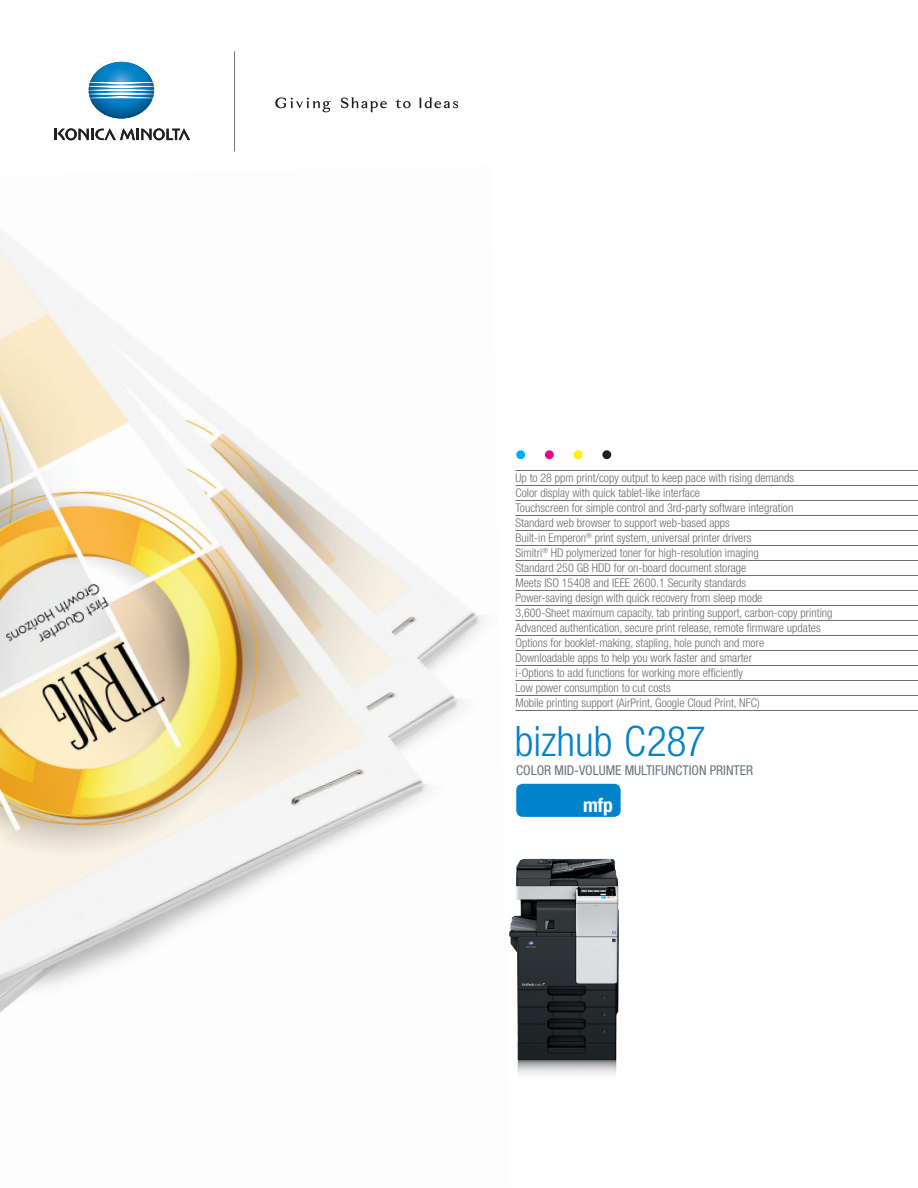
<style>
.page{position:relative;width:918px;height:1188px;background:#fff}
.page>*{position:absolute;margin:0;border:0;box-sizing:border-box;transform-origin:0 0}
.sell_sheet_back_head{font:300 condensed 42px "Helvetica Neue LT Std";letter-spacing:.005em;color:#0083ca}
.sell_sheet_back_head-2{font:700 condensed 19.5px "Helvetica Neue LT Std";color:#fff}
.Product_Description{font:condensed 13.5px "Helvetica Neue LT Std";color:#6a747b}
.SPEC_BULLETS{font:300 condensed 12px "Helvetica Neue LT Std";color:#6c6d70}
</style>
<div class="page">
<img style="left:0;top:229px;width:487px;height:784px">
<img style="left:89px;top:62px;width:65px;height:57px">
<svg style="left:54px;top:128px;width:136px;height:12px"></svg>
<svg style="left:341px;top:97px;width:46px;height:15px"></svg>
<svg style="left:420px;top:97px;width:38px;height:11px"></svg>
<svg style="left:275px;top:97px;width:56px;height:15px"></svg>
<svg style="left:396px;top:99px;width:15px;height:9px"></svg>
<hr style="left:234px;top:51px;width:1px;height:100px;background:#6a747b">
<div style="left:516px;top:784px;width:105px;height:33px;background:#0083ca;border-radius:7px"></div>
<img style="left:509px;top:859px;width:110px;height:216px">
<svg style="left:516px;top:450px;width:9px;height:9px"></svg>
<svg style="left:545px;top:450px;width:9px;height:9px"></svg>
<svg style="left:574px;top:450px;width:9px;height:9px"></svg>
<svg style="left:602px;top:450px;width:9px;height:9px"></svg>
<hr style="left:516px;top:470px;width:402px;height:1px;background:#6c6d70">
<hr style="left:516px;top:485px;width:402px;height:1px;background:#6c6d70">
<hr style="left:516px;top:500px;width:402px;height:1px;background:#6c6d70">
<hr style="left:516px;top:515px;width:402px;height:1px;background:#6c6d70">
<hr style="left:516px;top:530px;width:402px;height:1px;background:#6c6d70">
<hr style="left:516px;top:545px;width:402px;height:1px;background:#6c6d70">
<hr style="left:516px;top:560px;width:402px;height:1px;background:#6c6d70">
<hr style="left:516px;top:575px;width:402px;height:1px;background:#6c6d70">
<hr style="left:516px;top:590px;width:402px;height:1px;background:#6c6d70">
<hr style="left:516px;top:605px;width:402px;height:1px;background:#6c6d70">
<hr style="left:516px;top:620px;width:402px;height:1px;background:#6c6d70">
<hr style="left:516px;top:635px;width:402px;height:1px;background:#6c6d70">
<hr style="left:516px;top:650px;width:402px;height:1px;background:#6c6d70">
<hr style="left:516px;top:665px;width:402px;height:1px;background:#6c6d70">
<hr style="left:516px;top:680px;width:402px;height:1px;background:#6c6d70">
<hr style="left:516px;top:695px;width:402px;height:1px;background:#6c6d70">
<hr style="left:516px;top:710px;width:402px;height:1px;background:#6c6d70">
<p class="SPEC_BULLETS" style="left:516px;top:471px;width:280px">Up to 28 ppm print/copy output to keep pace with rising demands</p>
<p class="SPEC_BULLETS" style="left:516px;top:486px;width:186px">Color display with quick tablet-like interface</p>
<p class="SPEC_BULLETS" style="left:516px;top:501px;width:279px">Touchscreen for simple control and 3rd-party software integration</p>
<p class="SPEC_BULLETS" style="left:516px;top:516px;width:216px">Standard web browser to support web-based apps</p>
<p class="SPEC_BULLETS" style="left:516px;top:531px;width:237px">Built-in Emperon<sup>®</sup> print system, universal printer drivers</p>
<p class="SPEC_BULLETS" style="left:516px;top:546px;width:245px">Simitri<sup>®</sup> HD polymerized toner for high-resolution imaging</p>
<p class="SPEC_BULLETS" style="left:516px;top:561px;width:232px">Standard 250 GB HDD for on-board document storage</p>
<p class="SPEC_BULLETS" style="left:516px;top:576px;width:232px">Meets ISO 15408 and IEEE 2600.1 Security standards</p>
<p class="SPEC_BULLETS" style="left:516px;top:591px;width:248px">Power-saving design with quick recovery from sleep mode</p>
<p class="SPEC_BULLETS" style="left:516px;top:606px;width:319px">3,600-Sheet maximum capacity, tab printing support, carbon-copy printing</p>
<p class="SPEC_BULLETS" style="left:516px;top:621px;width:307px">Advanced authentication, secure print release, remote firmware updates</p>
<p class="SPEC_BULLETS" style="left:516px;top:636px;width:250px">Options for booklet-making, stapling, hole punch and more</p>
<p class="SPEC_BULLETS" style="left:516px;top:651px;width:238px">Downloadable apps to help you work faster and smarter</p>
<p class="SPEC_BULLETS" style="left:516px;top:666px;width:229px">i-Options to add functions for working more efficiently</p>
<p class="SPEC_BULLETS" style="left:516px;top:681px;width:157px">Low power consumption to cut costs</p>
<p class="SPEC_BULLETS" style="left:516px;top:696px;width:246px">Mobile printing support (AirPrint, Google Cloud Print, NFC)</p>
<p class="sell_sheet_back_head" style="left:515px;top:717px;width:193px">bizhub C287</p>
<p class="Product_Description" style="left:516px;top:763px;width:238px">COLOR MID-VOLUME MULTIFUNCTION PRINTER</p>
<p class="sell_sheet_back_head-2" style="left:583px;top:794px;width:31px">mfp</p>
</div>
